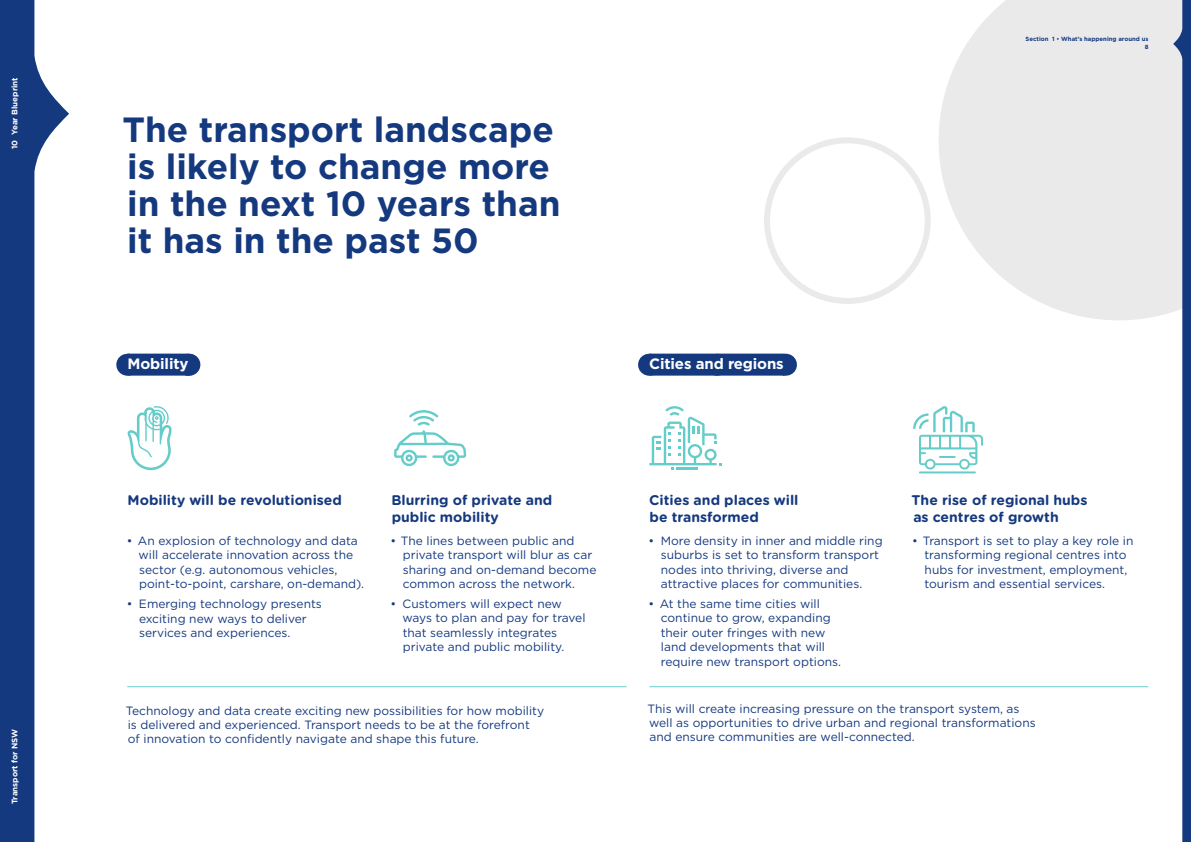
<style>
.page{position:relative;width:1191px;height:842px;background:#fff}
.page>*{position:absolute;margin:0;border:0;box-sizing:border-box;transform-origin:0 0}
.t1{font:700 35px/37px "Gotham";color:#15397f}
.H4_Pill_1_line{font:700 15px "Gotham";letter-spacing:-.01em;color:#fff}
.t2{font:700 14px/16.8px "Gotham Rounded";color:#15397f}
.Body_copy{font:12px/14.4px "Gotham";color:#15397f}
.t3{font:700 8px "Gotham";color:#fff}
.t4{font:700 6px/8.3px "Gotham";color:#15397f;text-align:right}
</style>
<div class="page">
<svg style="left:939px;top:0;width:234px;height:320px;fill:#eaeaeb"></svg>
<div style="left:764px;top:137px;width:166px;height:167px;border:6px solid #eaeaeb;border-radius:50%"></div>
<svg style="left:127px;top:406px;width:45px;height:64px"></svg>
<svg style="left:649px;top:406px;width:72px;height:64px"></svg>
<svg style="left:394px;top:410px;width:72px;height:56px"></svg>
<hr style="left:919px;top:471px;width:57px;height:2px;background:#64ccc9">
<svg style="left:913px;top:406px;width:70px;height:64px"></svg>
<svg style="left:127px;top:354px;width:1px;height:22px"></svg>
<svg style="left:188px;top:354px;width:1px;height:22px"></svg>
<div style="left:128px;top:354px;width:60px;height:22px;background:#15397f"></div>
<svg style="left:785px;top:354px;width:1px;height:22px"></svg>
<div style="left:649px;top:354px;width:135px;height:22px;background:#15397f"></div>
<hr style="left:128px;top:686px;width:498px;height:1px;background:#64ccc9">
<hr style="left:650px;top:686px;width:498px;height:1px;background:#64ccc9">
<svg style="left:1173px;top:0;width:18px;height:842px"></svg>
<svg style="left:0;top:0;width:69px;height:842px;fill:#15397f"></svg>
<p class="t3" style="left:9px;top:149px;width:73px;rotate:-90deg">10 Year Blueprint</p>
<p class="t3" style="left:9px;top:804px;width:77px;rotate:-90deg">Transport for NSW</p>
<h2 class="t1" style="left:123px;top:111px;width:439px">The transport landscape is likely to change more in the next 10 years than it has in the past 50</h2>
<h4 class="H4_Pill_1_line" style="left:128px;top:354px;width:62px">Mobility</h4>
<h4 class="t2" style="left:128px;top:491px;width:216px">Mobility will be revolutionised</h4>
<p class="Body_copy" style="left:139px;top:533px;width:227px;text-indent:-12px">• An explosion of technology and data will accelerate innovation across the sector (e.g. autonomous vehicles, point-to-point, carshare, on-demand).</p>
<p class="Body_copy" style="left:139px;top:597px;width:184px;text-indent:-12px">• Emerging technology presents exciting new ways to deliver services and experiences.</p>
<h4 class="t2" style="left:391px;top:491px;width:162px">Blurring of private and public mobility</h4>
<p class="Body_copy" style="left:403px;top:533px;width:195px;text-indent:-12px">• The lines between public and private transport will blur as car sharing and on-demand become common across the network.</p>
<p class="Body_copy" style="left:402px;top:596px;width:185px;text-indent:-12px">• Customers will expect new ways to plan and pay for travel that seamlessly integrates private and public mobility.</p>
<p class="t4" style="left:1025px;top:34px;width:124px">Section 1 • What’s happening around us<br>8</p>
<h4 class="H4_Pill_1_line" style="left:649px;top:354px;width:136px">Cities and regions</h4>
<h4 class="t2" style="left:649px;top:491px;width:151px">Cities and places will be transformed</h4>
<p class="Body_copy" style="left:661px;top:533px;width:223px;text-indent:-12px">• More density in inner and middle ring suburbs is set to transform transport nodes into thriving, diverse and attractive places for communities.</p>
<p class="Body_copy" style="left:660px;top:596px;width:182px;text-indent:-12px">• At the same time cities will continue to grow, expanding their outer fringes with new land developments that will require new transport options.</p>
<h4 class="t2" style="left:911px;top:491px;width:177px">The rise of regional hubs as centres of growth</h4>
<p class="Body_copy" style="left:924px;top:533px;width:210px;text-indent:-12px">• Transport is set to play a key role in transforming regional centres into hubs for investment, employment, tourism and essential services.</p>
<p class="Body_copy" style="left:126px;top:703px;width:420px">Technology and data create exciting new possibilities for how mobility is delivered and experienced. Transport needs to be at the forefront<br>of innovation to confidently navigate and shape this future.</p>
<p class="Body_copy" style="left:647px;top:701px;width:389px">This will create increasing pressure on the transport system, as well as opportunities to drive urban and regional transformations and ensure communities are well-connected.</p>
</div>
